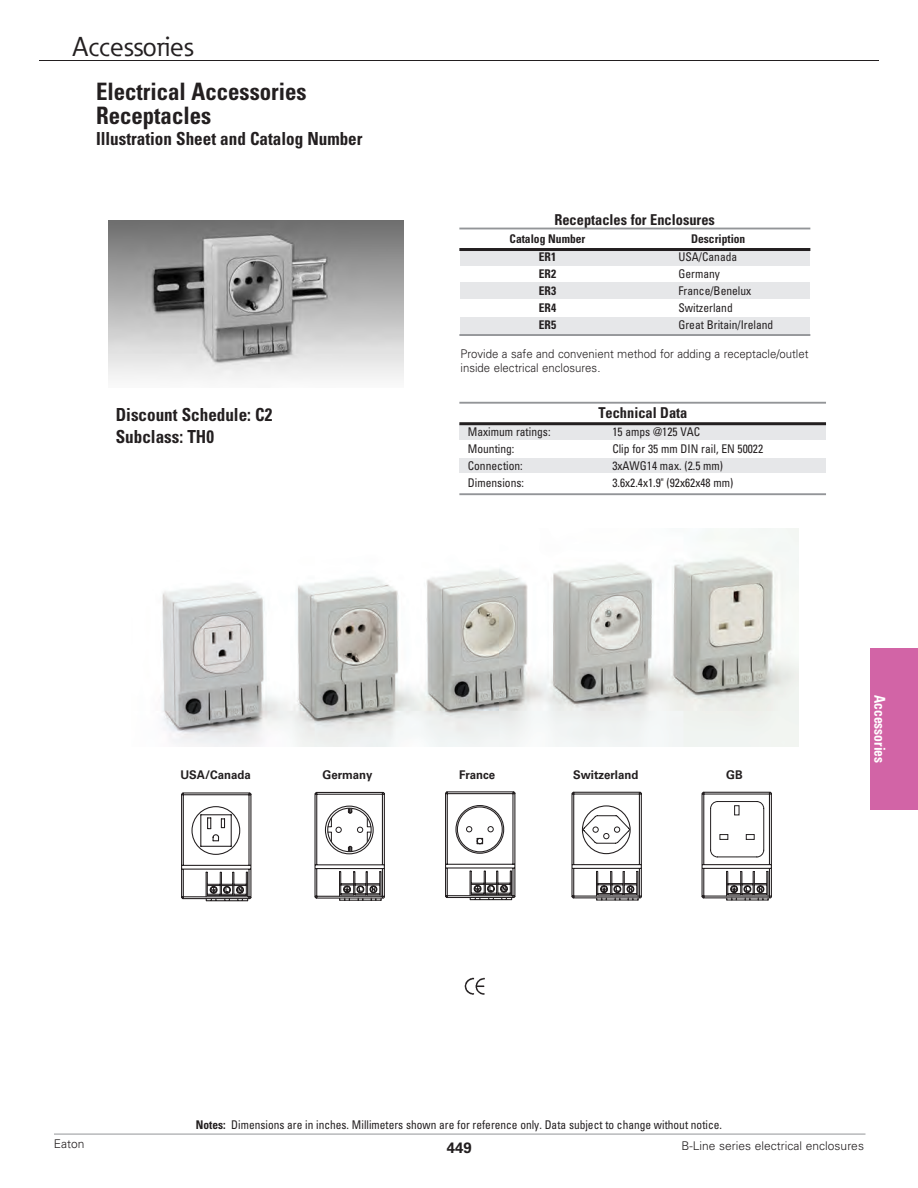
<style>
.page{position:relative;width:918px;height:1188px;background:#fff}
.page>*{position:absolute;margin:0;border:0;box-sizing:border-box;transform-origin:0 0}
.t1{font:27px "Eaton";color:#231f20}
.t2{font:700 condensed 24px "Univers LT Std";color:#231f20;scale:.95 1}
.t3{font:700 condensed 18px "Univers LT Std";color:#231f20;scale:.95 1}
.t4{font:700 condensed 15px "Univers LT Std";color:#231f20;scale:.96 1}
.t5{font:700 condensed 15px "Univers LT Std";color:#fff;scale:.9 1}
.t6{font:700 15px "Univers LT Std";color:#231f20}
.t7{font:condensed 12px "Univers LT Std";color:#231f20;scale:.96 1}
.t8{font:condensed 12px "Univers LT Std";color:#231f20;scale:.95 1}
.t9{font:300 12px/14.4px "Univers LT Std";color:#231f20;scale:.95 1}
.t10{font:700 condensed 12px "Univers LT Std";color:#231f20;scale:.96 1}
.t11{font:300 12px "Univers LT Std";color:#231f20}
.t12{font:700 12px "Univers LT Std";color:#231f20;scale:.95 1}
.s1{font-weight:700}
</style>
<div class="page">
<hr style="left:39px;top:60px;width:840px;height:1px;background:#231f20">
<hr style="left:54px;top:1134px;width:811px;height:1px;background:#939598">
<div style="left:871px;top:648px;width:47px;height:162px;background:#d264a6"></div>
<div style="left:460px;top:250px;width:350px;height:16px;background:#e6e7e9"></div>
<div style="left:460px;top:283px;width:350px;height:16px;background:#e6e7e9"></div>
<div style="left:460px;top:317px;width:350px;height:19px;background:#e6e7e9"></div>
<div style="left:459px;top:424px;width:367px;height:16px;background:#e6e7e9"></div>
<div style="left:460px;top:459px;width:366px;height:14px;background:#e6e7e9"></div>
<hr style="left:459px;top:248px;width:351px;height:3px;background:#231f20">
<hr style="left:459px;top:228px;width:351px;height:1px;background:#939598">
<img style="left:108px;top:220px;width:295px;height:160px">
<img style="left:162px;top:528px;width:636px;height:219px">
<svg style="left:314px;top:791px;width:71px;height:110px"></svg>
<svg style="left:445px;top:791px;width:71px;height:110px"></svg>
<svg style="left:571px;top:791px;width:71px;height:110px"></svg>
<hr style="left:726px;top:899px;width:42px;height:2px;background:#231f20">
<svg style="left:701px;top:791px;width:71px;height:109px"></svg>
<svg style="left:181px;top:792px;width:71px;height:110px"></svg>
<hr style="left:459px;top:422px;width:367px;height:3px;background:#231f20">
<hr style="left:459px;top:334px;width:351px;height:2px;background:#939598">
<hr style="left:459px;top:493px;width:367px;height:2px;background:#939598">
<hr style="left:459px;top:402px;width:367px;height:2px;background:#939598">
<img style="left:464px;top:977px;width:21px;height:18px">
<h1 class="t1" style="left:73px;top:30px;width:122px">Accessories</h1>
<p class="t2" style="left:96px;top:77px;width:223px">Electrical Accessories</p>
<p class="t2" style="left:96px;top:101px;width:123px">Receptacles</p>
<p class="t3" style="left:96px;top:127px;width:282px">Illustration Sheet and Catalog Number</p>
<p class="t3" style="left:116px;top:404px;width:166px">Discount Schedule: C2</p>
<p class="t3" style="left:116px;top:425px;width:105px">Subclass: TH0</p>
<p class="t4" style="left:554px;top:210px;width:169px">Receptacles for Enclosures</p>
<p class="t10" style="left:510px;top:232px;width:80px">Catalog Number</p>
<p class="t10" style="left:691px;top:232px;width:58px">Description</p>
<p class="t10" style="left:539px;top:250px;width:19px">ER1</p>
<p class="t7" style="left:678px;top:249px;width:63px">USA/Canada</p>
<p class="t10" style="left:539px;top:267px;width:19px">ER2</p>
<p class="t7" style="left:678px;top:266px;width:45px">Germany</p>
<p class="t10" style="left:539px;top:283px;width:19px">ER3</p>
<p class="t7" style="left:678px;top:283px;width:77px">France/Benelux</p>
<p class="t10" style="left:539px;top:300px;width:19px">ER4</p>
<p class="t7" style="left:678px;top:300px;width:58px">Switzerland</p>
<p class="t10" style="left:539px;top:317px;width:19px">ER5</p>
<p class="t7" style="left:678px;top:317px;width:100px">Great Britain/Ireland</p>
<p class="t9" style="left:460px;top:346px;width:368px">Provide a safe and convenient method for adding a receptacle/outlet inside electrical enclosures.</p>
<p class="t4" style="left:598px;top:404px;width:94px">Technical Data</p>
<p class="t7" style="left:468px;top:425px;width:88px">Maximum ratings:</p>
<p class="t7" style="left:612px;top:425px;width:93px">15 amps @125 VAC</p>
<p class="t7" style="left:468px;top:441px;width:50px">Mounting:</p>
<p class="t7" style="left:612px;top:441px;width:159px">Clip for 35 mm DIN rail, EN 50022</p>
<p class="t7" style="left:468px;top:458px;width:59px">Connection:</p>
<p class="t7" style="left:612px;top:458px;width:117px">3xAWG14 max. (2.5 mm)</p>
<p class="t7" style="left:468px;top:475px;width:60px">Dimensions:</p>
<p class="t7" style="left:612px;top:475px;width:128px">3.6x2.4x1.9" (92x62x48 mm)</p>
<p class="t12" style="left:180px;top:768px;width:76px">USA/Canada</p>
<p class="t12" style="left:323px;top:768px;width:54px">Germany</p>
<p class="t12" style="left:459px;top:768px;width:40px">France</p>
<p class="t12" style="left:573px;top:768px;width:70px">Switzerland</p>
<p class="t12" style="left:726px;top:768px;width:19px">GB</p>
<p class="t5" style="left:889px;top:695px;width:77px;rotate:90deg">Accessories</p>
<p class="t8" style="left:196px;top:1117px;width:554px"><span class="s1">Notes:</span> Dimensions are in inches. Millimeters shown are for reference only. Data subject to change without notice.</p>
<p class="t11" style="left:54px;top:1137px;width:32px">Eaton</p>
<p class="t6" style="left:447px;top:1139px;width:27px">449</p>
<p class="t11" style="left:682px;top:1138px;width:184px">B-Line series electrical enclosures</p>
</div>
